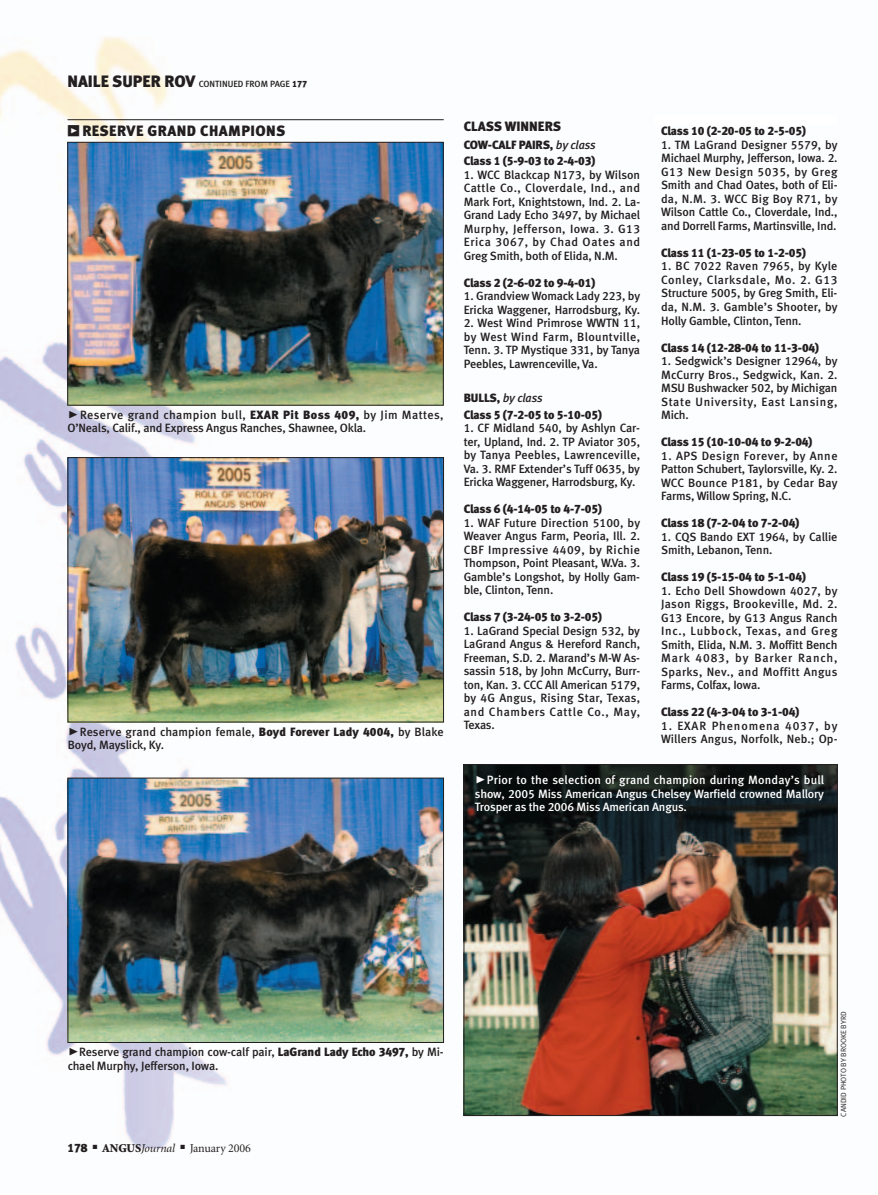
<style>
.page{position:relative;width:878px;height:1195px;background:#fff}
.page>*{position:absolute;margin:0;border:0;box-sizing:border-box;transform-origin:0 0}
.t1{font:21px "Meta Black Caps Expert";color:#231f20}
.t2{font:15px "Meta Black LF";letter-spacing:.03em;color:#231f20}
.t3{font:13.5px "Meta Black LF";color:#231f20}
.t4{font:12px/13.5px "Meta Medium LF";letter-spacing:-.01em;color:#231f20;text-align:justify}
.t5{font:12px/16.5px "Meta Black LF";letter-spacing:-.01em;color:#231f20}
.t6{font:12px/13.5px "Meta Medium LF";letter-spacing:-.01em;color:#fff;text-align:justify}
.t7{font:12px "Meta Medium LF";letter-spacing:.01em;color:#231f20}
.t8{font:12px "Minion";letter-spacing:-.015em;color:#231f20}
.t9{font:12px "Meta Medium LF";letter-spacing:.075em;color:#231f20}
.t10{font:italic 12px "Meta Medium LF";letter-spacing:-.01em;color:#231f20}
.t11{font:9px "Meta Medium LF";color:#231f20}
.t12{font:7.5px "Meta Normal LF";color:#231f20}
.s1{font-family:"Meta Black LF";font-size:16.5px}
.s2{font-family:"Meta Black LF"}
.s3{font-family:"Meta Black Expert"}
.s4{font-family:"Meta Black Caps Expert";font-size:21px}
.s5{font-family:"Meta Medium LF";font-style:italic}
.s6{font-family:"Meta Black LF";font-style:normal}
.s7{font-weight:900}
.s8{font-style:italic}
</style>
<div class="page">
<img style="left:0;top:37px;width:838px;height:1112px">
<img style="left:70px;top:459px;width:371px;height:261px">
<div style="left:68px;top:457px;width:375px;height:265px;border:1px solid #231f20"></div>
<img style="left:70px;top:780px;width:371px;height:260px">
<img style="left:70px;top:144px;width:371px;height:259px">
<div style="left:68px;top:142px;width:375px;height:263px;border:1px solid #231f20"></div>
<hr style="left:68px;top:119px;width:375px;height:1px;background:#231f20">
<img style="left:466px;top:766px;width:369px;height:347px">
<div style="left:464px;top:764px;width:373px;height:351px;border:1px solid #231f20"></div>
<div style="left:654px;top:116px;width:183px;height:9px;background:#fff"></div>
<p class="t11" style="left:68px;top:80px;width:241px"><span class="s1">NAILE SUPER ROV</span> CONTINUED FROM PAGE <span class="s2">177</span></p>
<p class="t2" style="left:68px;top:125px;width:219px"><span class="s3">z</span> RESERVE GRAND CHAMPIONS</p>
<p class="t4" style="left:68px;top:409px;width:377px"><span class="s4">@</span> Reserve grand champion bull, <span class="s2">EXAR Pit Boss 409,</span> by Jim Mattes,<br>O’Neals, Calif., and Express Angus Ranches, Shawnee, Okla.</p>
<p class="t4" style="left:68px;top:725px;width:377px;text-indent:12px">Reserve grand champion female, <span class="s2">Boyd Forever Lady 4004,</span> by Blake<br>Boyd, Mayslick, Ky.</p>
<h1 class="t1" style="left:68px;top:719px;width:12px">@</h1>
<p class="t3" style="left:464px;top:121px;width:99px">CLASS WINNERS</p>
<p class="t5" style="left:464px;top:137px;width:134px">COW-CALF PAIRS, <span class="s5">by class<br></span>Class 1 (5-9-03 to 2-4-03)</p>
<p class="t4" style="left:464px;top:168px;width:178px">1. WCC Blackcap N173, by Wilson Cattle Co., Cloverdale, Ind., and Mark Fort, Knightstown, Ind. 2. La-Grand Lady Echo 3497, by Michael Murphy, Jefferson, Iowa. 3. G13<br>Erica 3067, by Chad Oates and Greg Smith, both of Elida, N.M.</p>
<p class="t5" style="left:464px;top:275px;width:133px">Class 2 (2-6-02 to 9-4-01)</p>
<p class="t4" style="left:464px;top:290px;width:178px">1. Grandview Womack Lady 223, by<br>Ericka Waggener, Harrodsburg, Ky.</p>
<p class="t4" style="left:464px;top:317px;width:178px">2. West Wind Primrose WWTN 11, by West Wind Farm, Blountville, Tenn. 3. TP Mystique 331, by Tanya Peebles, Lawrenceville, Va.</p>
<p class="t10" style="left:464px;top:393px;width:81px"><span class="s6">BULLS,</span> by class</p>
<p class="t5" style="left:464px;top:407px;width:140px">Class 5 (7-2-05 to 5-10-05)</p>
<p class="t4" style="left:464px;top:422px;width:178px">1. CF Midland 540, by Ashlyn Car&shy;ter, Upland, Ind. 2. TP Aviator 305, by Tanya Peebles, Lawrenceville, Va. 3. RMF Extender’s Tuff 0635, by Ericka Waggener, Harrodsburg, Ky.</p>
<p class="t5" style="left:464px;top:502px;width:140px">Class 6 (4-14-05 to 4-7-05)</p>
<p class="t4" style="left:464px;top:516px;width:178px">1. WAF Future Direction 5100, by Weaver Angus Farm, Peoria, Ill. 2.<br>CBF Impressive 4409, by Richie Thompson, Point Pleasant, W.Va. 3.<br>Gamble’s Longshot, by Holly Gam&shy;ble, Clinton, Tenn.</p>
<p class="t5" style="left:464px;top:610px;width:140px">Class 7 (3-24-05 to 3-2-05)</p>
<p class="t4" style="left:464px;top:624px;width:178px">1. LaGrand Special Design 532, by LaGrand Angus &amp; Hereford Ranch, Freeman, S.D. 2. Marand’s M-W As&shy;sassin 518, by John McCurry, Burr&shy;ton, Kan. 3. CCC All American 5179, by 4G Angus, Rising Star, Texas, and Chambers Cattle Co., May, Texas.</p>
<p class="t5" style="left:661px;top:124px;width:146px">Class 10 (2-20-05 to 2-5-05)</p>
<p class="t4" style="left:661px;top:139px;width:178px">1. TM LaGrand Designer 5579, by Michael Murphy, Jefferson, Iowa. 2.<br>G13 New Design 5035, by Greg Smith and Chad Oates, both of Eli&shy;da, N.M. 3. WCC Big Boy R71, by Wilson Cattle Co., Cloverdale, Ind., and Dorrell Farms, Martinsville, Ind.</p>
<p class="t5" style="left:661px;top:245px;width:146px">Class 11 (1-23-05 to 1-2-05)</p>
<p class="t4" style="left:661px;top:260px;width:178px">1. BC 7022 Raven 7965, by Kyle Conley, Clarksdale, Mo. 2. G13<br>Structure 5005, by Greg Smith, Eli&shy;da, N.M. 3. Gamble’s Shooter, by Holly Gamble, Clinton, Tenn.</p>
<p class="t5" style="left:661px;top:340px;width:159px">Class 14 (12-28-04 to 11-3-04)</p>
<p class="t4" style="left:661px;top:355px;width:178px">1. Sedgwick’s Designer 12964, by McCurry Bros., Sedgwick, Kan. 2.<br>MSU Bushwacker 502, by Michigan State University, East Lansing, Mich.</p>
<p class="t5" style="left:661px;top:434px;width:153px">Class 15 (10-10-04 to 9-2-04)</p>
<p class="t4" style="left:661px;top:449px;width:178px">1. APS Design Forever, by Anne Patton Schubert, Taylorsville, Ky. 2.<br>WCC Bounce P181, by Cedar Bay Farms, Willow Spring, N.C.</p>
<p class="t5" style="left:661px;top:515px;width:140px">Class 18 (7-2-04 to 7-2-04)</p>
<p class="t4" style="left:661px;top:530px;width:178px">1. CQS Bando EXT 1964, by Callie<br>Smith, Lebanon, Tenn.</p>
<p class="t5" style="left:661px;top:569px;width:146px">Class 19 (5-15-04 to 5-1-04)</p>
<p class="t4" style="left:661px;top:584px;width:178px">1. Echo Dell Showdown 4027, by Jason Riggs, Brookeville, Md. 2.<br>G13 Encore, by G13 Angus Ranch Inc., Lubbock, Texas, and Greg Smith, Elida, N.M. 3. Moffitt Bench Mark 4083, by Barker Ranch, Sparks, Nev., and Moffitt Angus Farms, Colfax, Iowa.</p>
<p class="t5" style="left:661px;top:704px;width:140px">Class 22 (4-3-04 to 3-1-04)</p>
<p class="t9" style="left:661px;top:721px;width:178px">1. EXAR Phenomena 4037, by</p>
<p class="t7" style="left:661px;top:734px;width:178px">Willers Angus, Norfolk, Neb.; Op-</p>
<p class="t6" style="left:475px;top:774px;width:350px"><span class="s4">@</span>Prior to the selection of grand champion during Monday’s bull show, 2005 Miss American Angus Chelsey Warfield crowned Mallory Trosper as the 2006 Miss American Angus.</p>
<p class="t4" style="left:68px;top:1046px;width:377px"><span class="s4">@</span>Reserve grand champion cow-calf pair, <span class="s2">LaGrand Lady Echo 3497,</span> by Mi&shy;chael Murphy, Jefferson, Iowa.</p>
<p class="t8" style="left:68px;top:1143px;width:185px"><span class="s2">178</span> ■ <span class="s7">ANGUS</span><span class="s8">Journal</span> ■ January 2006</p>
<p class="t12" style="left:840px;top:1116px;width:106px;rotate:-90deg">CANDID PHOTO BY BROOKE BYRD</p>
</div>
